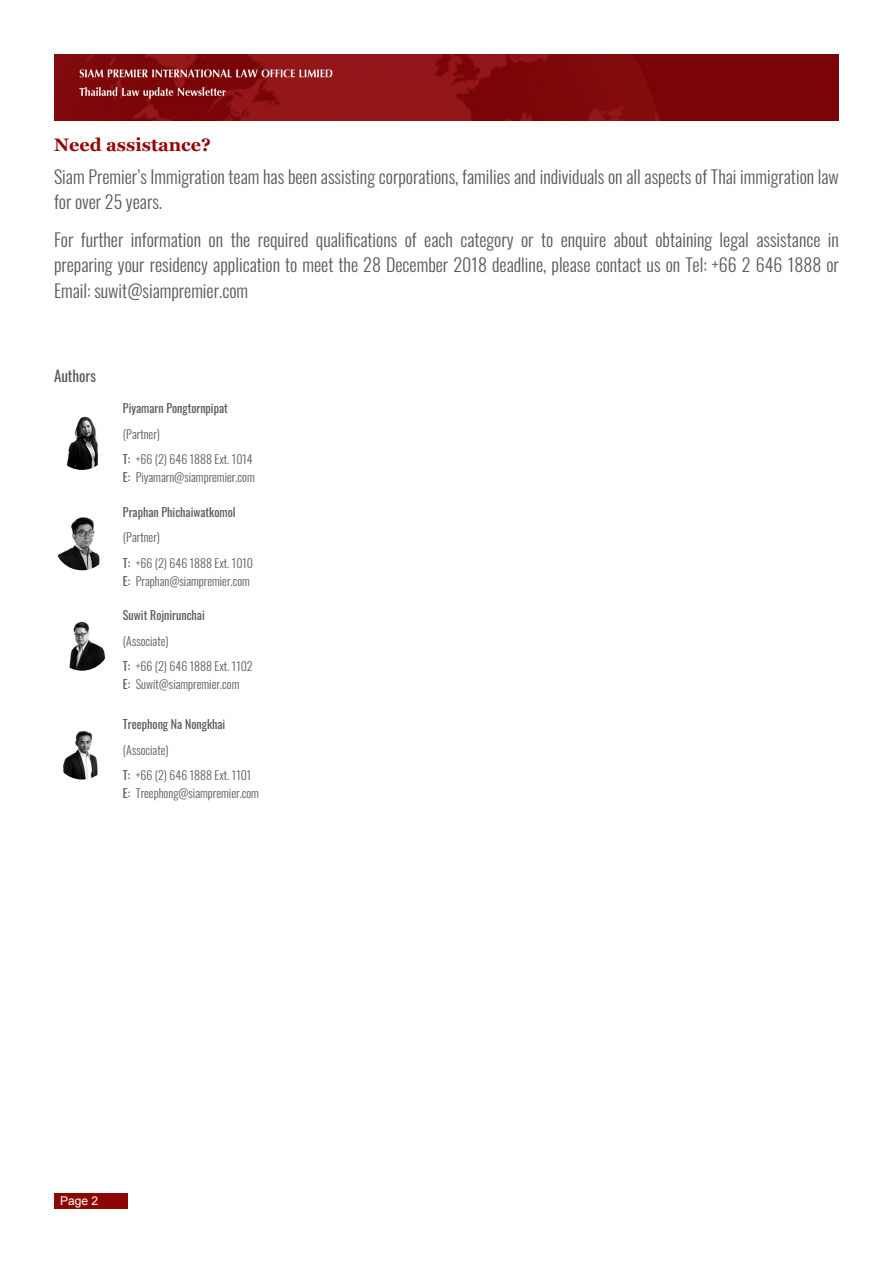
<style>
.page{position:relative;width:893px;height:1263px;background:#fff}
.page>*{position:absolute;margin:0;border:0;box-sizing:border-box;transform-origin:0 0}
.t1{font:300 18px/25.5px "Oswald";color:#595959}
.t2{font:700 18px "Georgia";color:#960505}
.t3{font:15px "Oswald";color:#595959}
.t4{font:300 12px "Oswald";color:#595959}
.t5{font:12px "Oswald";color:#595959}
.t6{font:12px "Arial";color:#fff}
.s1{font-weight:400}
</style>
<div class="page">
<img style="left:54px;top:54px;width:785px;height:66px">
<div style="left:54px;top:1193px;width:74px;height:16px;background:#8d0603"></div>
<img style="left:66px;top:416px;width:33px;height:54px">
<img style="left:54px;top:514px;width:56px;height:56px;border-radius:28px">
<img style="left:69px;top:621px;width:37px;height:50px">
<img style="left:63px;top:730px;width:35px;height:49px">
<p class="t2" style="left:54px;top:133px;width:159px">Need assistance?</p>
<p class="t1" style="left:54px;top:162px;width:786px">Siam Premier’s Immigration team has been assisting corporations, families and individuals on all aspects of Thai immigration law for over 25 years.</p>
<p class="t1" style="left:54px;top:225px;width:786px;text-align:justify">For further information on the required qualifications of each category or to enquire about obtaining legal assistance in preparing your residency application to meet the 28 December 2018 deadline, please contact us on Tel: +66 2 646 1888 or Email: suwit@siampremier.com</p>
<p class="t3" style="left:54px;top:362px;width:44px">Authors</p>
<p class="t5" style="left:123px;top:398px;width:106px">Piyamarn Pongtornpipat</p>
<p class="t4" style="left:123px;top:423px;width:39px">(Partner)</p>
<p class="t4" style="left:123px;top:449px;width:131px"><span class="s1">T:</span> +66 (2) 646 1888 Ext. 1014</p>
<p class="t4" style="left:123px;top:467px;width:133px"><span class="s1">E:</span> Piyamarn@siampremier.com</p>
<p class="t5" style="left:123px;top:501px;width:114px">Praphan Phichaiwatkomol</p>
<p class="t4" style="left:123px;top:527px;width:39px">(Partner)</p>
<p class="t4" style="left:123px;top:552px;width:132px"><span class="s1">T:</span> +66 (2) 646 1888 Ext. 1010</p>
<p class="t4" style="left:123px;top:570px;width:128px"><span class="s1">E:</span> Praphan@siampremier.com</p>
<p class="t5" style="left:123px;top:605px;width:83px">Suwit Rojnirunchai</p>
<p class="t4" style="left:123px;top:630px;width:47px">(Associate)</p>
<p class="t4" style="left:123px;top:656px;width:131px"><span class="s1">T:</span> +66 (2) 646 1888 Ext. 1102</p>
<p class="t4" style="left:123px;top:674px;width:118px"><span class="s1">E:</span> Suwit@siampremier.com</p>
<p class="t5" style="left:123px;top:714px;width:104px">Treephong Na Nongkhai</p>
<p class="t4" style="left:123px;top:739px;width:47px">(Associate)</p>
<p class="t4" style="left:123px;top:765px;width:130px"><span class="s1">T:</span> +66 (2) 646 1888 Ext. 1101</p>
<p class="t4" style="left:123px;top:783px;width:138px"><span class="s1">E:</span> Treephong@siampremier.com</p>
<p class="t6" style="left:60px;top:1193px;width:40px">Page 2</p>
</div>
